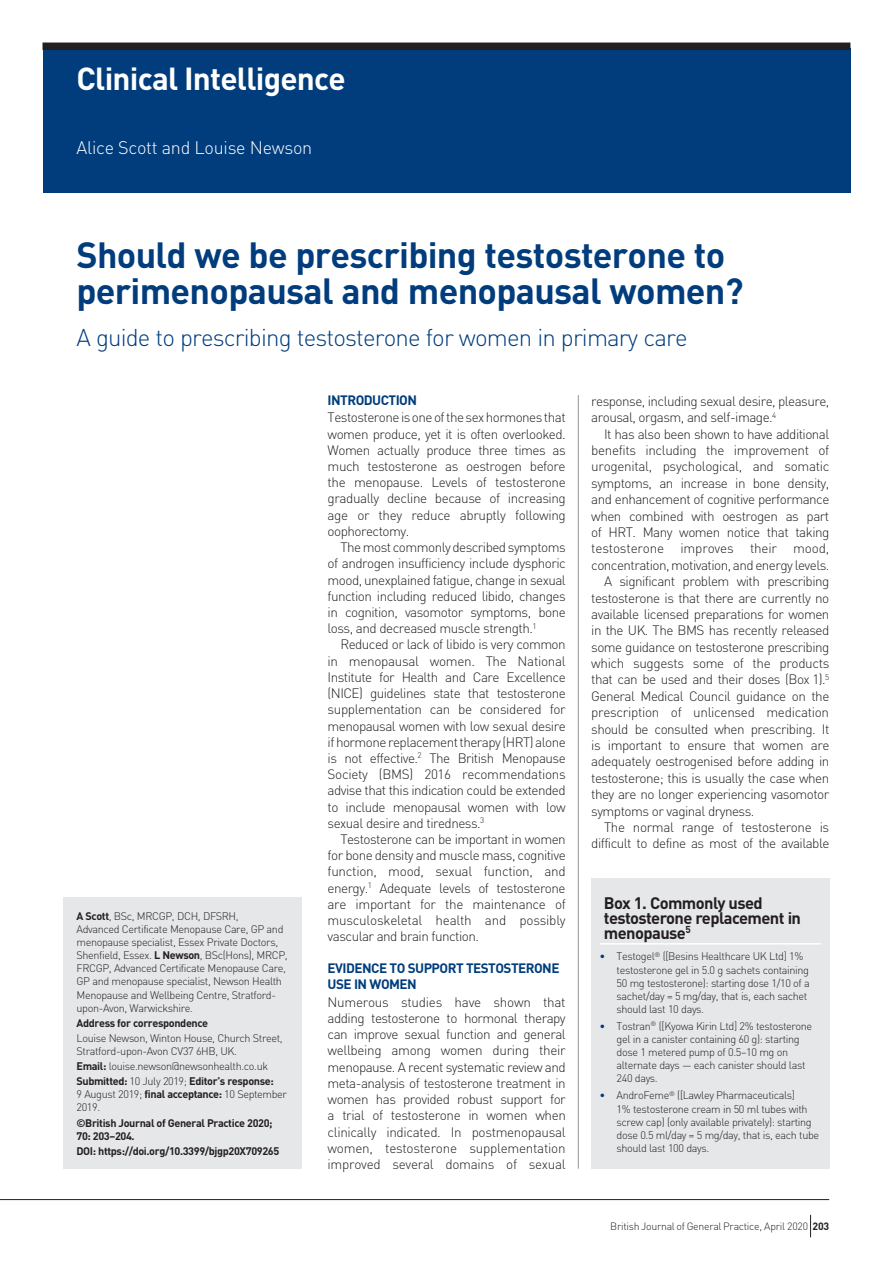
<style>
.page{position:relative;width:893px;height:1263px;background:#fff}
.page>*{position:absolute;margin:0;border:0;box-sizing:border-box;transform-origin:0 0}
.t1{font:700 36px/36px "DIN";letter-spacing:-.02em;color:#013d7d}
.t2{font:700 31.5px "DIN";letter-spacing:-.025em;color:#fff}
.t3{font:300 24px "DIN";letter-spacing:-.035em;color:#013d7d}
.t4{font:300 18px "DIN";letter-spacing:-.015em;color:#fff}
.t5{font:700 16.5px/15px "DIN";letter-spacing:-.035em;color:#231f20}
.t6{font:300 13.5px/16.2px "DIN";letter-spacing:-.04em;color:#231f20;text-align:justify}
.t7{font:700 13.5px/16.5px "DIN";letter-spacing:-.04em;color:#013d7d}
.t8{font:300 13.5px "DIN";letter-spacing:-.015em;color:#231f20}
.t9{font:300 10.8px/13px "DIN";letter-spacing:-.035em;color:#231f20}
.t10{font:700 10.8px/13px "DIN";letter-spacing:-.035em;color:#231f20}
.t11{font:300 10.5px "DIN";letter-spacing:-.025em;color:#231f20}
.s1{font-weight:700}
.s2{color:#013d7d}
</style>
<div class="page">
<div style="left:43px;top:48px;width:807px;height:144px;background:#013d7d"></div>
<hr style="left:578px;top:395px;width:1px;height:773px;background:#939598">
<hr style="left:0;top:1199px;width:829px;height:1px;background:#231f20">
<svg style="left:810px;top:1215px;width:1px;height:22px"></svg>
<div style="left:64px;top:897px;width:238px;height:272px;background:#e6e7e9"></div>
<div style="left:43px;top:43px;width:807px;height:7px;background:#231f20"></div>
<div style="left:591px;top:878px;width:238px;height:291px;background:#e6e7e9"></div>
<hr style="left:600px;top:943px;width:221px;height:1px;background:#fff">
<h2 class="t2" style="left:77px;top:58px;width:271px">Clinical Intelligence</h2>
<h3 class="t4" style="left:77px;top:136px;width:237px">Alice Scott and Louise Newson</h3>
<h1 class="t1" style="left:77px;top:235px;width:668px">Should we be prescribing testosterone to perimenopausal and menopausal women?</h1>
<h3 class="t3" style="left:77px;top:323px;width:613px">A guide to prescribing testosterone for women in primary care</h3>
<p class="t9" style="left:77px;top:910px;width:213px"><span class="s1">A Scott</span>, BSc, MRCGP, DCH, DFSRH,<br>Advanced Certificate Menopause Care, GP and menopause specialist, Essex Private Doctors, Shenfield, Essex. <span class="s1">L Newson</span>, BSc(Hons), MRCP, FRCGP, Advanced Certificate Menopause Care, GP and menopause specialist, Newson Health Menopause and Wellbeing Centre, Stratford&shy;upon-Avon, Warwickshire.</p>
<p class="t10" style="left:77px;top:1016px;width:133px">Address for correspondence</p>
<p class="t9" style="left:77px;top:1031px;width:208px">Louise Newson, Winton House, Church Street,<br>Stratford-upon-Avon CV37 6HB, UK.</p>
<p class="t9" style="left:77px;top:1058px;width:199px;line-height:15.1px"><span class="s1">Email:</span> louise.newson@newsonhealth.co.uk<br><span class="s1">Submitted:</span> 10 July 2019; <span class="s1">Editor’s response:</span></p>
<p class="t9" style="left:77px;top:1088px;width:212px">9 August 2019; <span class="s1">final acceptance:</span> 10 September<br>2019.</p>
<p class="t10" style="left:77px;top:1116px;width:198px">©British Journal of General Practice 2020;<br>70: 203–204.</p>
<p class="t10" style="left:77px;top:1144px;width:204px">DOI: https://doi.org/10.3399/bjgp20X709265</p>
<p class="t7" style="left:328px;top:391px;width:91px">INTRODUCTION</p>
<p class="t6" style="left:328px;top:409px;width:240px">Testosterone is one of the sex hormones that women produce, yet it is often overlooked.<br>Women actually produce three times as much testosterone as oestrogen before the menopause. Levels of testosterone gradually decline because of increasing age or they reduce abruptly following oophorectomy.</p>
<p class="t6" style="left:328px;top:539px;width:240px;text-indent:13px">The most commonly described symptoms of androgen insufficiency include dysphoric mood, unexplained fatigue, change in sexual function including reduced libido, changes in cognition, vasomotor symptoms, bone loss, and decreased muscle strength.<sup>1</sup></p>
<p class="t6" style="left:328px;top:636px;width:240px;text-indent:13px">Reduced or lack of libido is very common in menopausal women. The National Institute for Health and Care Excellence (NICE) guidelines state that testosterone supplementation can be considered for menopausal women with low sexual desire if hormone replacement therapy (HRT) alone is not effective.<sup>2</sup> The British Menopause Society (BMS) 2016 recommendations advise that this indication could be extended to include menopausal women with low sexual desire and tiredness.<sup>3</sup></p>
<p class="t6" style="left:328px;top:831px;width:240px;text-indent:13px">Testosterone can be important in women for bone density and muscle mass, cognitive function, mood, sexual function, and energy.<sup>1</sup> Adequate levels of testosterone are important for the maintenance of musculoskeletal health and possibly vascular and brain function.</p>
<p class="t7" style="left:328px;top:959px;width:233px">EVIDENCE TO SUPPORT TESTOSTERONE<br>USE IN WOMEN</p>
<p class="t6" style="left:328px;top:994px;width:240px">Numerous studies have shown that adding testosterone to hormonal therapy can improve sexual function and general wellbeing among women during their menopause. A recent systematic review and meta-analysis of testosterone treatment in women has provided robust support for a trial of testosterone in women when clinically indicated. In postmenopausal women, testosterone supplementation improved several domains of sexual</p>
<p class="t6" style="left:591px;top:393px;width:240px">response, including sexual desire, pleasure, arousal, orgasm, and self-image.<sup>4</sup></p>
<p class="t6" style="left:604px;top:425px;width:227px">It has also been shown to have additional</p>
<p class="t6" style="left:591px;top:442px;width:239px">benefits including the improvement of</p>
<p class="t6" style="left:591px;top:458px;width:240px">urogenital, psychological, and somatic</p>
<p class="t6" style="left:591px;top:475px;width:240px">symptoms, an increase in bone density,</p>
<p class="t6" style="left:591px;top:491px;width:240px">and enhancement of cognitive performance</p>
<p class="t6" style="left:591px;top:507px;width:240px">when combined with oestrogen as part</p>
<p class="t6" style="left:591px;top:524px;width:240px">of HRT. Many women notice that taking</p>
<p class="t8" style="left:591px;top:540px;width:240px">testosterone improves their mood,</p>
<p class="t6" style="left:591px;top:557px;width:240px">concentration, motivation, and energy levels.</p>
<p class="t6" style="left:604px;top:573px;width:227px">A significant problem with prescribing</p>
<p class="t6" style="left:591px;top:589px;width:240px">testosterone is that there are currently no</p>
<p class="t6" style="left:591px;top:606px;width:240px">available licensed preparations for women</p>
<p class="t6" style="left:591px;top:622px;width:240px">in the UK. The BMS has recently released</p>
<p class="t6" style="left:591px;top:639px;width:240px">some guidance on testosterone prescribing</p>
<p class="t6" style="left:591px;top:655px;width:240px">which suggests some of the products</p>
<p class="t6" style="left:591px;top:671px;width:240px">that can be used and their doses (Box 1).<sup>5</sup></p>
<p class="t6" style="left:591px;top:688px;width:240px">General Medical Council guidance on the</p>
<p class="t6" style="left:591px;top:704px;width:239px">prescription of unlicensed medication</p>
<p class="t6" style="left:591px;top:720px;width:240px">should be consulted when prescribing. It</p>
<p class="t6" style="left:591px;top:737px;width:240px">is important to ensure that women are</p>
<p class="t6" style="left:591px;top:753px;width:240px">adequately oestrogenised before adding in</p>
<p class="t6" style="left:591px;top:770px;width:240px">testosterone; this is usually the case when</p>
<p class="t6" style="left:591px;top:786px;width:240px">they are no longer experiencing vasomotor</p>
<p class="t6" style="left:591px;top:802px;width:165px">symptoms or vaginal dryness.</p>
<p class="t6" style="left:604px;top:819px;width:227px">The normal range of testosterone is</p>
<p class="t6" style="left:591px;top:835px;width:240px">difficult to define as most of the available</p>
<p class="t5" style="left:604px;top:895px;width:199px">Box 1. Commonly used testosterone replacement in menopause<sup>5</sup></p>
<p class="t9" style="left:617px;top:950px;width:195px;text-indent:-17px"><span class="s2">•</span> Testogel<sup>®</sup> ([Besins Healthcare UK Ltd] 1% testosterone gel in 5.0 g sachets containing 50 mg testosterone): starting dose 1/10 of a sachet/day = 5 mg/day, that is, each sachet should last 10 days.</p>
<p class="t9" style="left:617px;top:1019px;width:197px;text-indent:-17px"><span class="s2">•</span> Tostran<sup>®</sup> ([Kyowa Kirin Ltd] 2% testosterone gel in a canister containing 60 g): starting dose 1 metered pump of 0.5–10 mg on alternate days — each canister should last 240 days.</p>
<p class="t9" style="left:617px;top:1089px;width:204px;text-indent:-17px"><span class="s2">•</span> AndroFeme<sup>®</sup> ([Lawley Pharmaceuticals]<br>1% testosterone cream in 50 ml tubes with screw cap) (only available privately): starting dose 0.5 ml/day = 5 mg/day, that is, each tube should last 100 days.</p>
<p class="t11" style="left:610px;top:1219px;width:220px">British Journal of General Practice, April 2020 <span class="s1">203</span></p>
</div>
